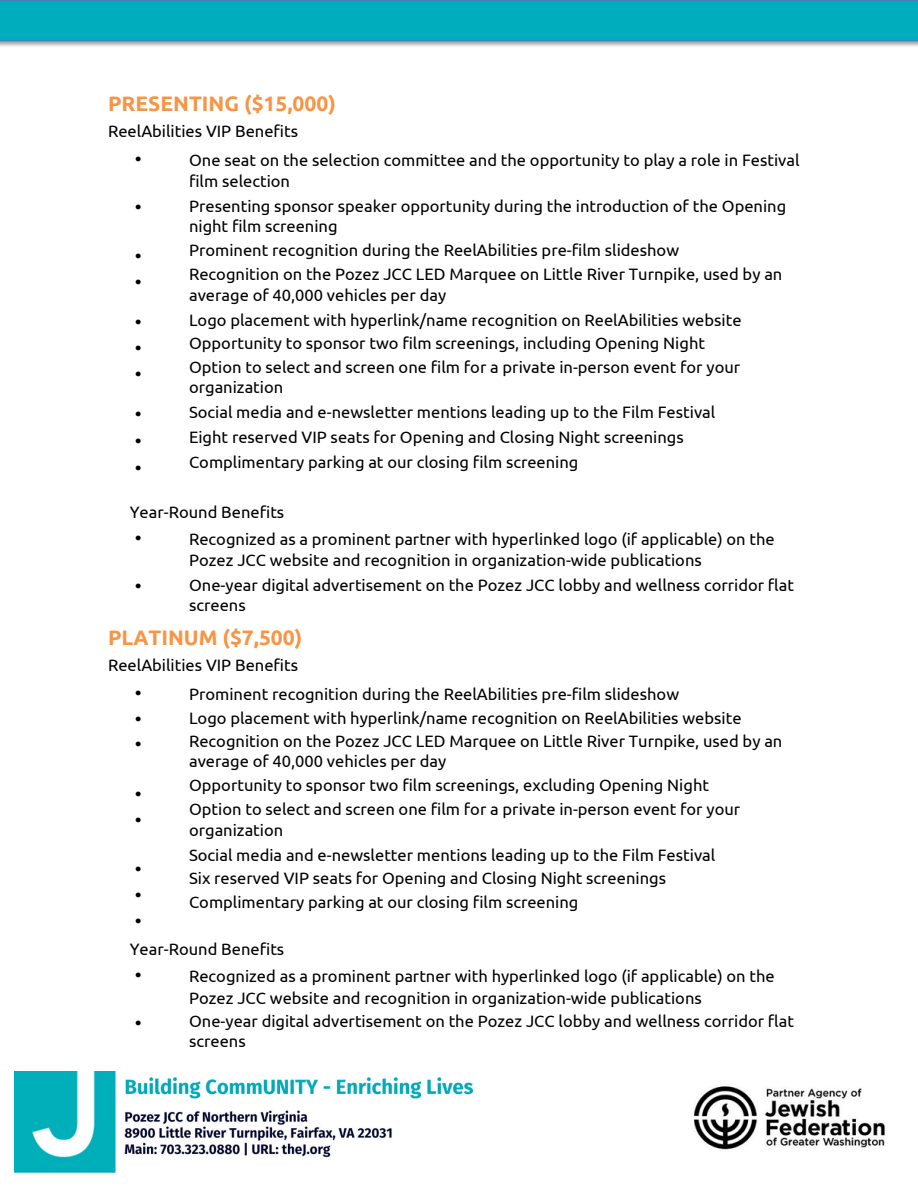
<style>
.page{position:relative;width:918px;height:1188px;background:#fff}
.page>*{position:absolute;margin:0;border:0;box-sizing:border-box;transform-origin:0 0}
.t1{font:700 21px "Ubuntu";color:#f79546}
.t2{font:18px/25.8px "Arimo";color:#000;text-align:justify}
.t3{font:16.5px/24px "Ubuntu";color:#000}
</style>
<div class="page">
<svg style="left:0;top:0;width:918px;height:41px;background:#03aabb"></svg>
<img style="left:15px;top:1072px;width:458px;height:100px">
<img style="left:693px;top:1086px;width:192px;height:64px">
<h1 class="t1" style="left:108px;top:92px;width:229px">PRESENTING ($15,000)</h1>
<h1 class="t3" style="left:108px;top:119px;width:192px">ReelAbilities VIP Benefits</h1>
<p class="t2" style="left:135px;top:146px;width:8px">•</p>
<h1 class="t3" style="left:189px;top:149px;width:612px;line-height:21.3px">One seat on the selection committee and the opportunity to play a role in Festival film selection</h1>
<h1 class="t3" style="left:189px;top:196px;width:599px;line-height:20.2px">Presenting sponsor speaker opportunity during the introduction of the Opening night film screening</h1>
<h1 class="t3" style="left:189px;top:238px;width:595px">Prominent recognition during the ReelAbilities pre-film slideshow<br>Recognition on the Pozez JCC LED Marquee on Little River Turnpike, used by an</h1>
<h1 class="t3" style="left:189px;top:283px;width:554px">average of 40,000 vehicles per day<br>Logo placement with hyperlink/name recognition on ReelAbilities website Opportunity to sponsor two film screenings, including Opening Night Option to select and screen one film for a private in-person event for your</h1>
<h1 class="t3" style="left:189px;top:375px;width:528px;line-height:24.8px">organization<br>Social media and e-newsletter mentions leading up to the Film Festival Eight reserved VIP seats for Opening and Closing Night screenings Complimentary parking at our closing film screening</h1>
<h1 class="t2" style="left:135px;top:194px;width:8px">•</h1>
<p class="t2" style="left:135px;top:243px;width:8px">•</p>
<p class="t2" style="left:135px;top:268px;width:8px">•</p>
<p class="t2" style="left:135px;top:309px;width:8px">•</p>
<p class="t2" style="left:135px;top:335px;width:8px">•</p>
<p class="t2" style="left:135px;top:361px;width:8px">•</p>
<p class="t2" style="left:135px;top:401px;width:8px;line-height:27px">• • •</p>
<h1 class="t3" style="left:130px;top:500px;width:156px">Year-Round Benefits</h1>
<h1 class="t2" style="left:135px;top:525px;width:8px">•</h1>
<p class="t3" style="left:189px;top:528px;width:587px;line-height:21.3px">Recognized as a prominent partner with hyperlinked logo (if applicable) on the<br>Pozez JCC website and recognition in organization-wide publications</p>
<p class="t3" style="left:189px;top:575px;width:606px;line-height:20.2px">One-year digital advertisement on the Pozez JCC lobby and wellness corridor flat screens</p>
<p class="t2" style="left:135px;top:573px;width:8px">•</p>
<p class="t1" style="left:108px;top:625px;width:196px">PLATINUM ($7,500)</p>
<p class="t3" style="left:108px;top:653px;width:192px">ReelAbilities VIP Benefits</p>
<p class="t2" style="left:135px;top:680px;width:8px">• • •</p>
<p class="t3" style="left:189px;top:682px;width:595px">Prominent recognition during the ReelAbilities pre-film slideshow<br>Logo placement with hyperlink/name recognition on ReelAbilities website<br>Recognition on the Pozez JCC LED Marquee on Little River Turnpike, used by an</p>
<p class="t3" style="left:189px;top:749px;width:553px">average of 40,000 vehicles per day<br>Opportunity to sponsor two film screenings, excluding Opening Night<br>Option to select and screen one film for a private in-person event for your</p>
<p class="t3" style="left:189px;top:818px;width:528px">organization<br>Social media and e-newsletter mentions leading up to the Film Festival Six reserved VIP seats for Opening and Closing Night screenings Complimentary parking at our closing film screening</p>
<p class="t2" style="left:135px;top:781px;width:8px">•</p>
<p class="t2" style="left:135px;top:806px;width:8px">•</p>
<p class="t2" style="left:135px;top:856px;width:8px">•</p>
<p class="t2" style="left:135px;top:882px;width:8px">•</p>
<p class="t2" style="left:135px;top:908px;width:8px">•</p>
<p class="t3" style="left:130px;top:937px;width:156px">Year-Round Benefits</p>
<h1 class="t2" style="left:135px;top:962px;width:8px">•</h1>
<h1 class="t3" style="left:189px;top:965px;width:587px;line-height:21.3px">Recognized as a prominent partner with hyperlinked logo (if applicable) on the<br>Pozez JCC website and recognition in organization-wide publications</h1>
<h1 class="t3" style="left:189px;top:1011px;width:606px;line-height:20.2px">One-year digital advertisement on the Pozez JCC lobby and wellness corridor flat screens</h1>
<p class="t2" style="left:135px;top:1010px;width:8px">•</p>
</div>
